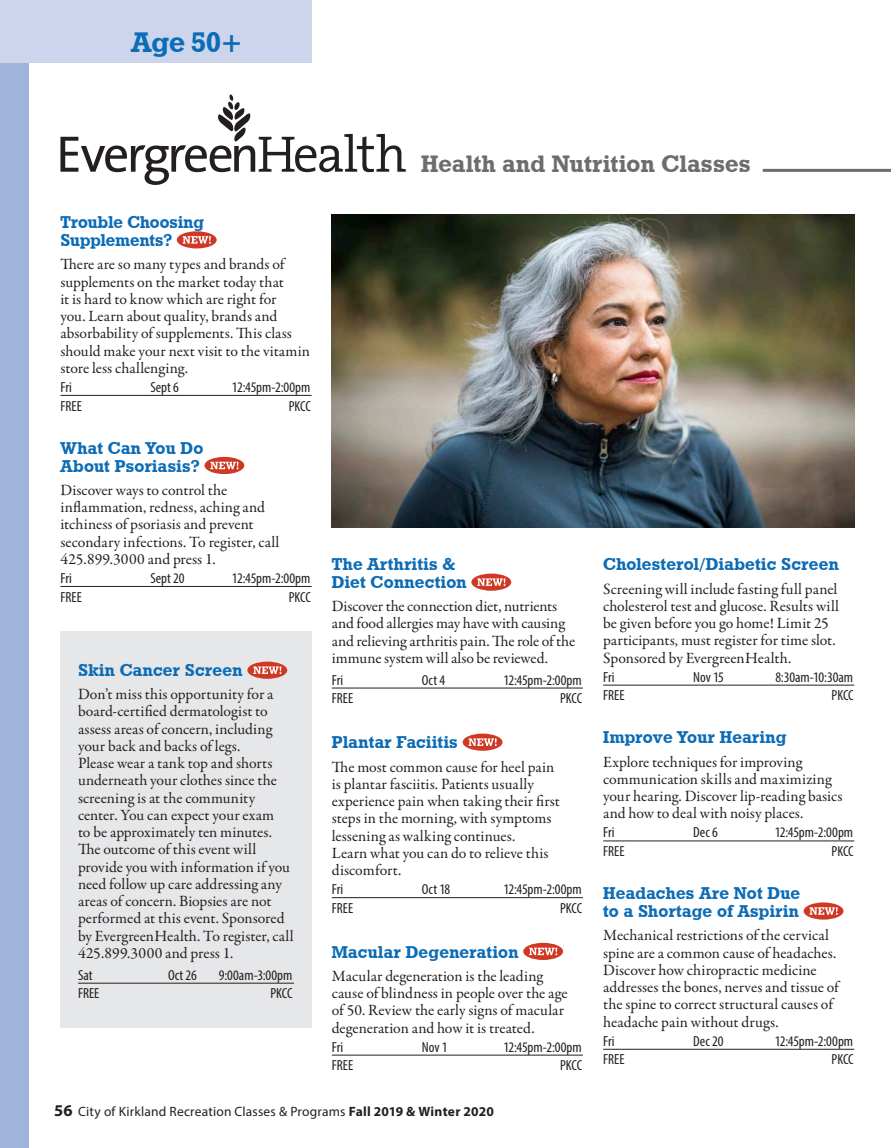
<style>
.page{position:relative;width:891px;height:1148px;background:#fff}
.page>*{position:absolute;margin:0;border:0;box-sizing:border-box;transform-origin:0 0}
.t1{font:28.5px "Geometric Slab 712 BT Bold A";color:#0d6cb6}
.SUBSECTION_HEADER{font:24px "Geometric Slab 712 BT Bold A";letter-spacing:.01em;color:#6c6d70}
.CLASS_TITLE{font:17.25px/18px "Geometric Slab 712 BT Bold A";letter-spacing:.01em;color:#0d6cb6}
.CLASS_AGE{font:15.75px/17.2px "Garamond Premr Pro";color:#231f20}
.CLASS_DESCRIPTION{font:15.75px/17.2px "Garamond Premr Pro";color:#231f20}
.CLASS_INFO{font:condensed 14.7px "Myriad Pro";color:#231f20}
.CLASS_LOC_INSTR{font:condensed 14.7px "Myriad Pro";letter-spacing:-.005em;color:#231f20}
.t2{font:13.5px "Myriad Pro";letter-spacing:.01em;color:#231f20}
.s1{font-weight:700;font-size:16.5px}
.s2{font-weight:700}
</style>
<div class="page">
<div style="left:0;top:0;width:29px;height:1148px;background:#a0b3db"></div>
<div style="left:0;top:0;width:312px;height:62px;background:#ccd5ec"></div>
<img style="left:332px;top:215px;width:522px;height:312px">
<div style="left:60px;top:631px;width:252px;height:397px;background:#e6e7e9"></div>
<hr style="left:603px;top:685px;width:251px;height:1px;background:#231f20">
<hr style="left:603px;top:1049px;width:251px;height:1px;background:#231f20">
<svg style="left:804px;top:902px;width:40px;height:17px"></svg>
<svg style="left:810px;top:907px;width:28px;height:7px"></svg>
<hr style="left:603px;top:840px;width:251px;height:1px;background:#231f20">
<hr style="left:332px;top:1054px;width:251px;height:1px;background:#231f20">
<svg style="left:523px;top:942px;width:40px;height:18px"></svg>
<svg style="left:529px;top:947px;width:28px;height:8px"></svg>
<hr style="left:332px;top:897px;width:251px;height:1px;background:#231f20">
<div style="left:463px;top:733px;width:40px;height:17px;background:#cf3824;border-radius:50%"></div>
<svg style="left:469px;top:738px;width:28px;height:8px"></svg>
<hr style="left:78px;top:982px;width:216px;height:1px;background:#231f20">
<div style="left:247px;top:661px;width:40px;height:17px;background:#cf3824;border-radius:50%"></div>
<svg style="left:253px;top:666px;width:28px;height:8px"></svg>
<hr style="left:332px;top:687px;width:251px;height:1px;background:#231f20">
<div style="left:471px;top:573px;width:40px;height:17px;background:#cf3824;border-radius:50%"></div>
<svg style="left:477px;top:578px;width:28px;height:8px"></svg>
<hr style="left:60px;top:395px;width:252px;height:1px;background:#231f20">
<div style="left:177px;top:231px;width:40px;height:17px;background:#cf3824;border-radius:50%"></div>
<svg style="left:183px;top:236px;width:28px;height:8px"></svg>
<hr style="left:60px;top:586px;width:252px;height:1px;background:#231f20">
<svg style="left:204px;top:457px;width:40px;height:17px"></svg>
<svg style="left:210px;top:462px;width:28px;height:7px"></svg>
<svg style="left:60px;top:94px;width:346px;height:91px"></svg>
<hr style="left:763px;top:169px;width:128px;height:3px;background:#6c6d70">
<h1 class="t1" style="left:131px;top:25px;width:114px">Age 50+</h1>
<p class="CLASS_TITLE" style="left:60px;top:213px;width:145px">Trouble Choosing<br>Supplements?</p>
<p class="CLASS_AGE" style="left:60px;top:256px;width:251px">There are so many types and brands of supplements on the market today that<br>it is hard to know which are right for<br>you. Learn about quality, brands and absorbability of supplements. This class should make your next visit to the vitamin store less challenging.</p>
<p class="CLASS_INFO" style="left:60px;top:378px;width:13px">Fri</p>
<p class="CLASS_INFO" style="left:150px;top:378px;width:30px">Sept 6</p>
<p class="CLASS_INFO" style="left:232px;top:378px;width:80px">12:45pm-2:00pm</p>
<p class="CLASS_LOC_INSTR" style="left:60px;top:397px;width:23px">FREE</p>
<p class="CLASS_LOC_INSTR" style="left:289px;top:397px;width:24px">PKCC</p>
<p class="CLASS_TITLE" style="left:60px;top:438px;width:144px">What Can You Do<br>About Psoriasis?</p>
<p class="CLASS_AGE" style="left:60px;top:481px;width:221px">Discover ways to control the inflammation, redness, aching and itchiness of psoriasis and prevent secondary infections. To register, call 425.899.3000 and press 1.</p>
<p class="CLASS_INFO" style="left:60px;top:569px;width:13px">Fri</p>
<p class="CLASS_INFO" style="left:150px;top:569px;width:36px">Sept 20</p>
<p class="CLASS_INFO" style="left:232px;top:569px;width:80px">12:45pm-2:00pm</p>
<p class="CLASS_LOC_INSTR" style="left:60px;top:588px;width:23px">FREE</p>
<p class="CLASS_LOC_INSTR" style="left:289px;top:588px;width:24px">PKCC</p>
<p class="CLASS_TITLE" style="left:78px;top:661px;width:166px">Skin Cancer Screen</p>
<p class="CLASS_DESCRIPTION" style="left:78px;top:686px;width:217px">Don’t miss this opportunity for a board-certified dermatologist to assess areas of concern, including your back and backs of legs.<br>Please wear a tank top and shorts underneath your clothes since the screening is at the community center. You can expect your exam<br>to be approximately ten minutes.<br>The outcome of this event will provide you with information if you need follow up care addressing any areas of concern. Biopsies are not performed at this event. Sponsored by EvergreenHealth. To register, call<br>425.899.3000 and press 1.</p>
<p class="CLASS_INFO" style="left:78px;top:966px;width:16px">Sat</p>
<p class="CLASS_INFO" style="left:168px;top:966px;width:30px">Oct 26</p>
<p class="CLASS_INFO" style="left:219px;top:966px;width:75px">9:00am-3:00pm</p>
<p class="CLASS_LOC_INSTR" style="left:78px;top:984px;width:23px">FREE</p>
<p class="CLASS_LOC_INSTR" style="left:270px;top:984px;width:24px">PKCC</p>
<p class="SUBSECTION_HEADER" style="left:421px;top:149px;width:331px">Health and Nutrition Classes</p>
<p class="CLASS_TITLE" style="left:332px;top:555px;width:136px">The Arthritis &amp;<br>Diet Connection</p>
<p class="CLASS_DESCRIPTION" style="left:332px;top:598px;width:245px">Discover the connection diet, nutrients and food allergies may have with causing and relieving arthritis pain. The role of the immune system will also be reviewed.</p>
<p class="CLASS_INFO" style="left:332px;top:671px;width:13px">Fri</p>
<p class="CLASS_INFO" style="left:422px;top:671px;width:25px">Oct 4</p>
<p class="CLASS_INFO" style="left:503px;top:671px;width:80px">12:45pm-2:00pm</p>
<p class="CLASS_LOC_INSTR" style="left:332px;top:689px;width:23px">FREE</p>
<p class="CLASS_LOC_INSTR" style="left:560px;top:689px;width:24px">PKCC</p>
<p class="CLASS_TITLE" style="left:332px;top:733px;width:128px">Plantar Faciitis</p>
<p class="CLASS_AGE" style="left:332px;top:758px;width:230px">The most common cause for heel pain is plantar fasciitis. Patients usually experience pain when taking their first steps in the morning, with symptoms lessening as walking continues.<br>Learn what you can do to relieve this discomfort.</p>
<p class="CLASS_INFO" style="left:332px;top:880px;width:13px">Fri</p>
<p class="CLASS_INFO" style="left:422px;top:880px;width:30px">Oct 18</p>
<p class="CLASS_INFO" style="left:503px;top:880px;width:80px">12:45pm-2:00pm</p>
<p class="CLASS_LOC_INSTR" style="left:332px;top:899px;width:23px">FREE</p>
<p class="CLASS_LOC_INSTR" style="left:560px;top:899px;width:24px">PKCC</p>
<p class="CLASS_TITLE" style="left:332px;top:942px;width:188px">Macular Degeneration</p>
<p class="CLASS_AGE" style="left:332px;top:967px;width:237px">Macular degeneration is the leading cause of blindness in people over the age of 50. Review the early signs of macular degeneration and how it is treated.</p>
<p class="CLASS_INFO" style="left:332px;top:1037px;width:13px">Fri</p>
<p class="CLASS_INFO" style="left:422px;top:1037px;width:27px">Nov 1</p>
<p class="CLASS_INFO" style="left:503px;top:1037px;width:80px">12:45pm-2:00pm</p>
<p class="CLASS_LOC_INSTR" style="left:332px;top:1056px;width:23px">FREE</p>
<p class="CLASS_LOC_INSTR" style="left:560px;top:1056px;width:24px">PKCC</p>
<p class="CLASS_TITLE" style="left:603px;top:555px;width:237px">Cholesterol/Diabetic Screen</p>
<p class="CLASS_AGE" style="left:603px;top:580px;width:237px">Screening will include fasting full panel cholesterol test and glucose. Results will be given before you go home! Limit 25 participants, must register for time slot.<br>Sponsored by EvergreenHealth.</p>
<p class="CLASS_INFO" style="left:603px;top:668px;width:13px">Fri</p>
<p class="CLASS_INFO" style="left:693px;top:668px;width:32px">Nov 15</p>
<p class="CLASS_INFO" style="left:775px;top:668px;width:79px">8:30am-10:30am</p>
<p class="CLASS_LOC_INSTR" style="left:603px;top:686px;width:23px">FREE</p>
<p class="CLASS_LOC_INSTR" style="left:832px;top:686px;width:24px">PKCC</p>
<p class="CLASS_TITLE" style="left:603px;top:728px;width:185px">Improve Your Hearing</p>
<p class="CLASS_AGE" style="left:603px;top:753px;width:241px">Explore techniques for improving communication skills and maximizing your hearing. Discover lip-reading basics and how to deal with noisy places.</p>
<p class="CLASS_INFO" style="left:603px;top:823px;width:13px">Fri</p>
<p class="CLASS_INFO" style="left:693px;top:823px;width:26px">Dec 6</p>
<p class="CLASS_INFO" style="left:775px;top:823px;width:80px">12:45pm-2:00pm</p>
<p class="CLASS_LOC_INSTR" style="left:603px;top:842px;width:23px">FREE</p>
<p class="CLASS_LOC_INSTR" style="left:832px;top:842px;width:24px">PKCC</p>
<p class="CLASS_TITLE" style="left:603px;top:884px;width:199px">Headaches Are Not Due to a Shortage of Aspirin</p>
<p class="CLASS_AGE" style="left:603px;top:927px;width:237px">Mechanical restrictions of the cervical spine are a common cause of headaches.<br>Discover how chiropractic medicine addresses the bones, nerves and tissue of the spine to correct structural causes of headache pain without drugs.</p>
<p class="CLASS_INFO" style="left:603px;top:1032px;width:13px">Fri</p>
<p class="CLASS_INFO" style="left:693px;top:1032px;width:32px">Dec 20</p>
<p class="CLASS_INFO" style="left:775px;top:1032px;width:80px">12:45pm-2:00pm</p>
<p class="CLASS_LOC_INSTR" style="left:603px;top:1050px;width:23px">FREE</p>
<p class="CLASS_LOC_INSTR" style="left:832px;top:1050px;width:24px">PKCC</p>
<p class="t2" style="left:54px;top:1103px;width:441px"><span class="s1">56</span> City of Kirkland Recreation Classes &amp; Programs <span class="s2">Fall 2019 &amp; Winter 2020</span></p>
</div>
